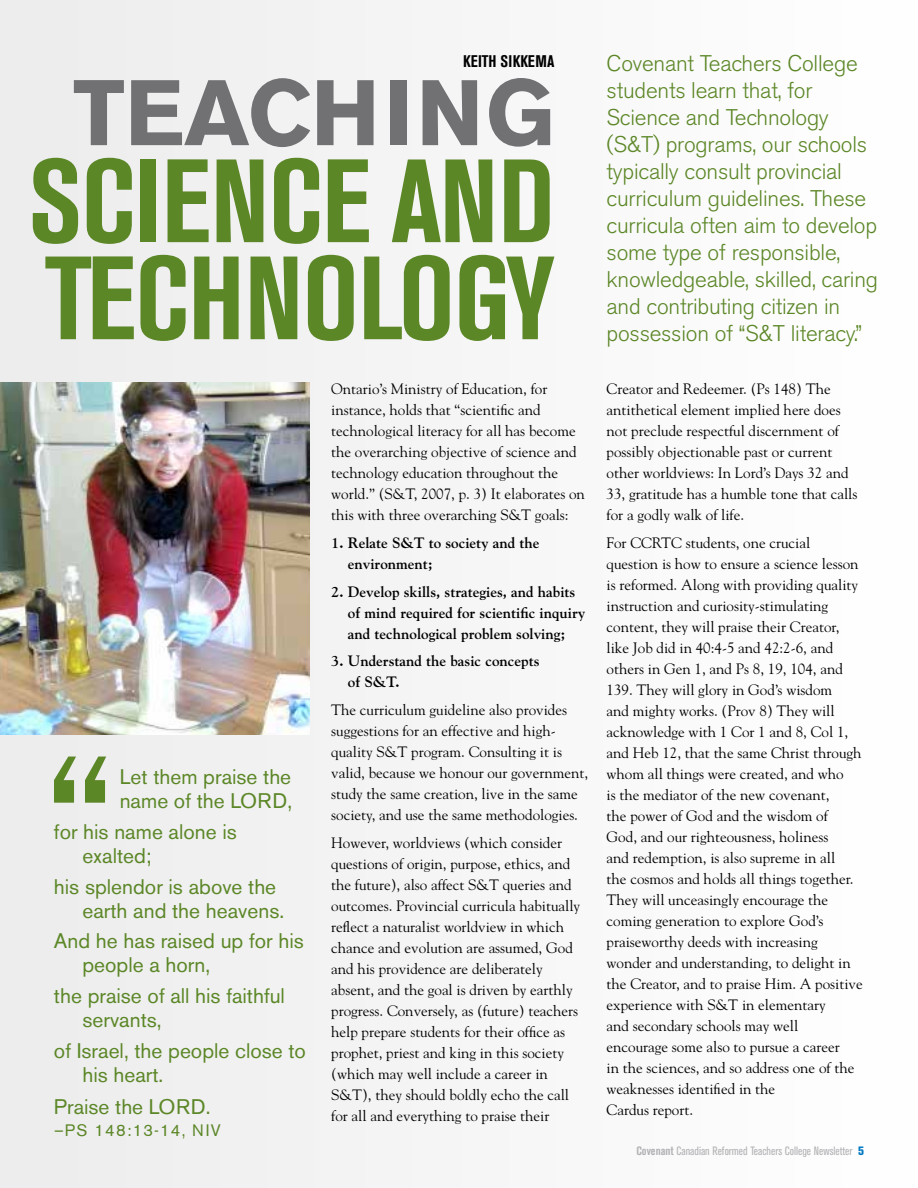
<style>
.page{position:relative;width:918px;height:1188px;background:#f7f7f7}
.page>*{position:absolute;margin:0;border:0;box-sizing:border-box;transform-origin:0 0}
.t1{font:700 condensed 117.15px/97.1px "Akzidenz Grotesk BE";letter-spacing:-.005em;color:#5c8727;text-align:right}
.t2{font:700 91.95px "Akzidenz Grotesk BE";color:#717073}
.t3{font:300 22.5px/27px "Akzidenz Grotesk BE";letter-spacing:-.01em;color:#5c8727}
.t4{font:21px/24px "Akzidenz Grotesk BE";color:#5c8727}
.t5{font:700 condensed 16.65px "Akzidenz Grotesk BE";letter-spacing:.02em;color:#000}
.t6{font:16.5px "Akzidenz Grotesk BE";letter-spacing:.07em;color:#5c8727}
.t7{font:15px/21px "Goudy";color:#000}
.t8{font:700 15px/21px "Goudy";color:#000}
.t9{font:condensed 12px "Akzidenz Grotesk BE";color:#b3b3b6}
.s1{font-weight:700}
.s2{font-weight:800;color:#0079c1}
</style>
<div class="page">
<svg style="left:54px;top:757px;width:52px;height:46px"></svg>
<img style="left:0;top:382px;width:310px;height:352px">
<p class="t5" style="left:463px;top:51px;width:92px">KEITH SIKKEMA</p>
<h2 class="t2" style="left:73px;top:60px;width:483px">TEACHING</h2>
<h1 class="t1" style="left:28px;top:154px;width:185px">SCIENCE</h1>
<h1 class="t1" style="left:45px;top:154px;width:511px">AN D<br>TECHNOLOGY</h1>
<h3 class="t4" style="left:120px;top:765px;width:174px">Let them praise the name of the LORD,</h3>
<h3 class="t4" style="left:82px;top:820px;width:156px;text-indent:-28px">for his name alone is exalted;</h3>
<h3 class="t4" style="left:82px;top:874px;width:203px;text-indent:-28px">his splendor is above the earth and the heavens.</h3>
<h3 class="t4" style="left:82px;top:929px;width:223px;text-indent:-28px">And he has raised up for his people a horn,</h3>
<h3 class="t4" style="left:82px;top:984px;width:204px;text-indent:-28px">the praise of all his faithful servants,</h3>
<h3 class="t4" style="left:82px;top:1039px;width:225px;text-indent:-28px">of Israel, the people close to his heart.</h3>
<h3 class="t4" style="left:54px;top:1095px;width:158px">Praise the LORD.</h3>
<p class="t6" style="left:54px;top:1120px;width:168px">–Ps 148:13-14, NIV</p>
<p class="t7" style="left:331px;top:378px;width:255px">Ontario’s Ministry of Education, for instance, holds that “scientific and technological literacy for all has become the overarching objective of science and technology education throughout the world.” (S&amp;T, 2007, p. 3) It elaborates on this with three overarching S&amp;T goals:</p>
<p class="t8" style="left:348px;top:532px;width:193px;text-indent:-17px">1. Relate S&amp;T to society and the environment;</p>
<p class="t8" style="left:348px;top:581px;width:239px;text-indent:-17px">2. Develop skills, strategies, and habits of mind required for scientific inquiry and technological problem solving;</p>
<p class="t8" style="left:348px;top:651px;width:193px;text-indent:-17px">3. Understand the basic concepts of S&amp;T.</p>
<p class="t7" style="left:331px;top:699px;width:259px">The curriculum guideline also provides suggestions for an effective and high&shy;quality S&amp;T program. Consulting it is valid, because we honour our government, study the same creation, live in the same society, and use the same methodologies.</p>
<p class="t7" style="left:331px;top:832px;width:251px">However, worldviews (which consider questions of origin, purpose, ethics, and the future), also affect S&amp;T queries and outcomes. Provincial curricula habitually reflect a naturalist worldview in which chance and evolution are assumed, God and his providence are deliberately absent, and the goal is driven by earthly progress. Conversely, as (future) teachers help prepare students for their office as prophet, priest and king in this society (which may well include a career in S&amp;T), they should boldly echo the call for all and everything to praise their</p>
<p class="t3" style="left:607px;top:50px;width:273px">Covenant Teachers College students learn that, for<br>Science and Technology (S&amp;T) programs, our schools typically consult provincial curriculum guidelines. These curricula often aim to develop some type of responsible, knowledgeable, skilled, caring and contributing citizen in possession of “S&amp;T literacy.”</p>
<p class="t7" style="left:607px;top:378px;width:252px">Creator and Redeemer. (Ps 148) The antithetical element implied here does not preclude respectful discernment of possibly objectionable past or current other worldviews: In Lord’s Days 32 and 33, gratitude has a humble tone that calls for a godly walk of life.</p>
<p class="t7" style="left:607px;top:532px;width:258px">For CCRTC students, one crucial question is how to ensure a science lesson is reformed. Along with providing quality instruction and curiosity-stimulating content, they will praise their Creator, like Job did in 40:4-5 and 42:2-6, and others in Gen 1, and Ps 8, 19, 104, and 139. They will glory in God’s wisdom<br>and mighty works. (Prov 8) They will acknowledge with 1 Cor 1 and 8, Col 1, and Heb 12, that the same Christ through whom all things were created, and who<br>is the mediator of the new covenant,<br>the power of God and the wisdom of<br>God, and our righteousness, holiness<br>and redemption, is also supreme in all<br>the cosmos and holds all things together.<br>They will unceasingly encourage the coming generation to explore God’s praiseworthy deeds with increasing wonder and understanding, to delight in the Creator, and to praise Him. A positive experience with S&amp;T in elementary<br>and secondary schools may well encourage some also to pursue a career<br>in the sciences, and so address one of the weaknesses identified in the<br>Cardus report.</p>
<p class="t9" style="left:636px;top:1144px;width:229px"><span class="s1">COVENANT</span> Canadian Reformed Teachers College Newsletter <span class="s2">5</span></p>
</div>
